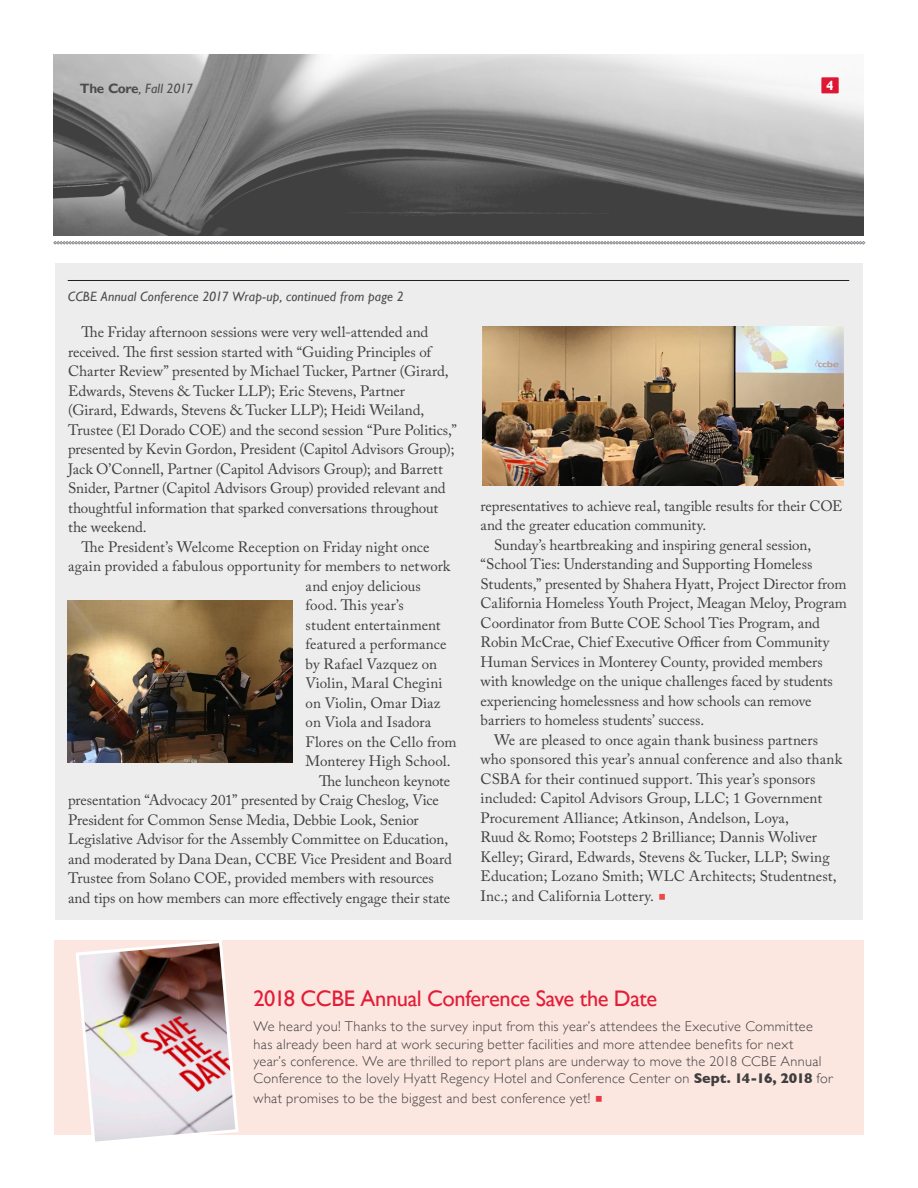
<style>
.page{position:relative;width:918px;height:1188px;background:#fff}
.page>*{position:absolute;margin:0;border:0;box-sizing:border-box;transform-origin:0 0}
.Subhead_Italic_Red_1{font:22.5px "Gill Sans";letter-spacing:-.02em;color:#e31d38}
.BODY{font:15px/19.5px "Adobe Caslon Pro";color:#3e3e3f}
.Body__BOX__2{font:300 14.25px/17.2px "Gill Sans";letter-spacing:.025em;color:#3e3e3f}
.Continued_From{font:italic 13.5px "Gill Sans";letter-spacing:.01em;color:#4b4c4d}
.Events__dates{font:700 13.5px "Gill Sans";color:#fff}
.s1{font-weight:700;font-style:normal}
.s2{color:#e84b4a}
.s3{font-weight:700}
.s4{color:#e73b43}
</style>
<div class="page">
<img style="left:54px;top:54px;width:810px;height:182px">
<svg style="left:53px;top:241px;width:812px;height:3px;background:#aeb0b2"></svg>
<div style="left:821px;top:77px;width:18px;height:16px;background:#de1733"></div>
<div style="left:55px;top:264px;width:808px;height:656px;background:#ededed"></div>
<hr style="left:68px;top:280px;width:781px;height:1px;background:#231f20">
<div style="left:54px;top:940px;width:810px;height:195px;background:#fce7e0"></div>
<img style="left:76px;top:940px;width:163px;height:202px">
<img style="left:483px;top:327px;width:360px;height:159px">
<img style="left:68px;top:600px;width:224px;height:162px">
<p class="Continued_From" style="left:80px;top:80px;width:115px"><span class="s1">The Core</span>, Fall 2017</p>
<p class="Events__dates" style="left:826px;top:77px;width:9px">4</p>
<p class="Continued_From" style="left:68px;top:288px;width:338px">CCBE Annual Conference 2017 Wrap-up, continued from page 2</p>
<p class="BODY" style="left:68px;top:323px;width:390px;text-indent:14px">The Friday afternoon sessions were very well-attended and received. The first session started with “Guiding Principles of Charter Review” presented by Michael Tucker, Partner (Girard, Edwards, Stevens &amp; Tucker LLP); Eric Stevens, Partner (Girard, Edwards, Stevens &amp; Tucker LLP); Heidi Weiland, Trustee (El Dorado COE) and the second session “Pure Politics,” presented by Kevin Gordon, President (Capitol Advisors Group); Jack O’Connell, Partner (Capitol Advisors Group); and Barrett Snider, Partner (Capitol Advisors Group) provided relevant and thoughtful information that sparked conversations throughout the weekend.</p>
<p class="BODY" style="left:82px;top:537px;width:350px">The President’s Welcome Reception on Friday night once</p>
<p class="BODY" style="left:68px;top:557px;width:384px">again provided a fabulous opportunity for members to network</p>
<p class="BODY" style="left:306px;top:576px;width:117px">and enjoy delicious</p>
<p class="BODY" style="left:306px;top:596px;width:100px">food. This year’s</p>
<p class="BODY" style="left:306px;top:615px;width:137px">student entertainment</p>
<p class="BODY" style="left:306px;top:635px;width:142px">featured a performance</p>
<p class="BODY" style="left:306px;top:654px;width:133px">by Rafael Vazquez on</p>
<p class="BODY" style="left:306px;top:674px;width:139px">Violin, Maral Chegini</p>
<p class="BODY" style="left:306px;top:693px;width:136px">on Violin, Omar Diaz</p>
<p class="BODY" style="left:306px;top:713px;width:127px">on Viola and Isadora</p>
<p class="BODY" style="left:306px;top:732px;width:152px">Flores on the Cello from</p>
<p class="BODY" style="left:306px;top:752px;width:147px">Monterey High School.</p>
<p class="BODY" style="left:68px;top:771px;width:385px;text-indent:251px">The luncheon keynote presentation “Advocacy 201” presented by Craig Cheslog, Vice President for Common Sense Media, Debbie Look, Senior Legislative Advisor for the Assembly Committee on Education, and moderated by Dana Dean, CCBE Vice President and Board Trustee from Solano COE, provided members with resources and tips on how members can more effectively engage their state</p>
<p class="BODY" style="left:481px;top:496px;width:364px">representatives to achieve real, tangible results for their COE and the greater education community.</p>
<p class="BODY" style="left:481px;top:535px;width:368px;text-indent:14px">Sunday’s heartbreaking and inspiring general session, “School Ties: Understanding and Supporting Homeless Students,” presented by Shahera Hyatt, Project Director from California Homeless Youth Project, Meagan Meloy, Program Coordinator from Butte COE School Ties Program, and Robin McCrae, Chief Executive Officer from Community Human Services in Monterey County, provided members with knowledge on the unique challenges faced by students experiencing homelessness and how schools can remove barriers to homeless students’ success.</p>
<p class="BODY" style="left:481px;top:730px;width:363px;text-indent:14px">We are pleased to once again thank business partners who sponsored this year’s annual conference and also thank CSBA for their continued support. This year’s sponsors included: Capitol Advisors Group, LLC; 1 Government Procurement Alliance; Atkinson, Andelson, Loya,<br>Ruud &amp; Romo; Footsteps 2 Brilliance; Dannis Woliver Kelley; Girard, Edwards, Stevens &amp; Tucker, LLP; Swing Education; Lozano Smith; WLC Architects; Studentnest, Inc.; and California Lottery. <span class="s2">▪</span></p>
<p class="Subhead_Italic_Red_1" style="left:253px;top:985px;width:405px">2018 CCBE Annual Conference Save the Date</p>
<p class="Body__BOX__2" style="left:253px;top:1017px;width:581px">We heard you! Thanks to the survey input from this year’s attendees the Executive Committee has already been hard at work securing better facilities and more attendee benefits for next<br>year’s conference. We are thrilled to report plans are underway to move the 2018 CCBE Annual Conference to the lovely Hyatt Regency Hotel and Conference Center on <span class="s3">Sept. 14-16, 2018</span> for</p>
<p class="Body__BOX__2" style="left:253px;top:1089px;width:348px">what promises to be the biggest and best conference yet! <span class="s4">▪</span></p>
</div>
